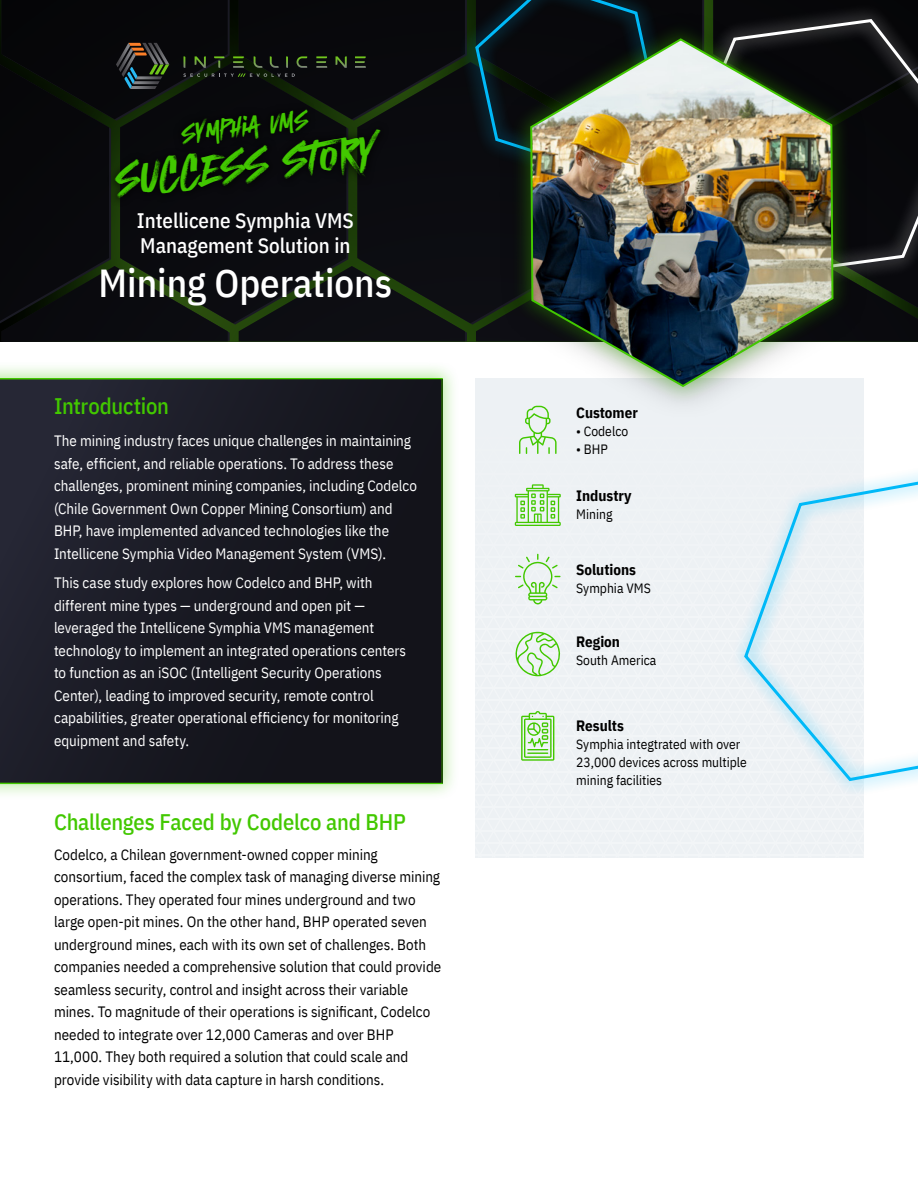
<style>
.page{position:relative;width:918px;height:1188px;background:#fff}
.page>*{position:absolute;margin:0;border:0;box-sizing:border-box;transform-origin:0 0}
.t1{font:42px "Atomic Marker";color:#42c800}
.t2{font:500 39px "IBM Plex Sans Cond";color:#fff}
.t3{font:24px "Atomic Marker";color:#42c800}
.t4{font:500 22.5px "IBM Plex Sans Cond";letter-spacing:-.01em;color:#42c800}
.t5{font:500 21px/25.2px "IBM Plex Sans Cond";color:#fff}
.t6{font:15px/22.5px "IBM Plex Sans Cond";color:#fff}
.t7{font:15px/22.5px "IBM Plex Sans Cond";color:#000}
.t8{font:700 15px "IBM Plex Sans Cond";color:#000}
.t9{font:13.5px/18px "IBM Plex Sans Cond";color:#000}
</style>
<div class="page">
<div style="left:0;top:361px;width:460px;height:440px;background:#42c800;opacity:.36"></div>
<div style="left:644px;top:458px;width:57px;height:302px;background:#edf1f4"></div>
<div style="left:657px;top:458px;width:44px;height:278px;background:#edf1f4"></div>
<div style="left:671px;top:458px;width:30px;height:254px;background:#edf1f4"></div>
<div style="left:685px;top:458px;width:16px;height:231px;background:#edf1f4"></div>
<div style="left:701px;top:815px;width:163px;height:43px;background:#edf1f4"></div>
<div style="left:0;top:379px;width:442px;height:404px;background:linear-gradient(to right,#222330,#101016)"></div>
<svg style="left:429px;top:0;width:489px;height:458px;background:#515657"></svg>
<img style="left:529px;top:37px;width:305px;height:351px">
<svg style="left:0;top:0;width:467px;height:341px;background:#0b0e0e"></svg>
<div style="left:475px;top:378px;width:169px;height:480px;background:#edf1f4"></div>
<div style="left:107px;top:121px;width:282px;height:86px;background:#000;opacity:.7"></div>
<div style="left:172px;top:101px;width:144px;height:52px;background:#07070b"></div>
<svg style="left:701px;top:440px;width:217px;height:375px;fill:#edf1f4"></svg>
<svg style="left:742px;top:472px;width:176px;height:312px"></svg>
<p class="t3" style="left:180px;top:121px;width:129px;rotate:-7deg">Symphia VMS</p>
<p class="t1" style="left:113px;top:158px;width:262px;rotate:-7deg">SUCCESS STO RY</p>
<p class="t5" style="left:137px;top:206px;width:219px">Intellicene Symphia VMS<br>Management Solution in</p>
<p class="t2" style="left:99px;top:253px;width:295px">Mining Operations</p>
<p class="t4" style="left:54px;top:388px;width:117px">Introduction</p>
<p class="t6" style="left:54px;top:429px;width:365px">The mining industry faces unique challenges in maintaining safe, efficient, and reliable operations. To address these challenges, prominent mining companies, including Codelco (Chile Government Own Copper Mining Consortium) and BHP, have implemented advanced technologies like the Intellicene Symphia Video Management System (VMS).</p>
<p class="t6" style="left:54px;top:570px;width:354px">This case study explores how Codelco and BHP, with different mine types — underground and open pit — leveraged the Intellicene Symphia VMS management technology to implement an integrated operations centers to function as an iSOC (Intelligent Security Operations Center), leading to improved security, remote control capabilities, greater operational efficiency for monitoring equipment and safety.</p>
<p class="t4" style="left:54px;top:805px;width:353px">Challenges Faced by Codelco and BHP</p>
<p class="t7" style="left:54px;top:842px;width:389px">Codelco, a Chilean government-owned copper mining consortium, faced the complex task of managing diverse mining operations. They operated four mines underground and two large open-pit mines. On the other hand, BHP operated seven underground mines, each with its own set of challenges. Both companies needed a comprehensive solution that could provide seamless security, control and insight across their variable mines. To magnitude of their operations is significant, Codelco needed to integrate over 12,000 Cameras and over BHP 11,000. They both required a solution that could scale and provide visibility with data capture in harsh conditions.</p>
<p class="t8" style="left:576px;top:401px;width:63px">Customer</p>
<p class="t9" style="left:576px;top:421px;width:54px">• Codelco</p>
<p class="t9" style="left:576px;top:439px;width:33px">• BHP</p>
<p class="t8" style="left:576px;top:484px;width:57px">Industry</p>
<p class="t9" style="left:576px;top:504px;width:38px">Mining</p>
<p class="t8" style="left:576px;top:558px;width:61px">Solutions</p>
<p class="t9" style="left:576px;top:579px;width:76px">Symphia VMS</p>
<p class="t8" style="left:576px;top:630px;width:45px">Region</p>
<p class="t9" style="left:576px;top:650px;width:82px">South America</p>
<p class="t8" style="left:576px;top:714px;width:49px">Results</p>
<p class="t9" style="left:576px;top:734px;width:172px">Symphia integtrated with over<br>23,000 devices across multiple mining facilities</p>
</div>
